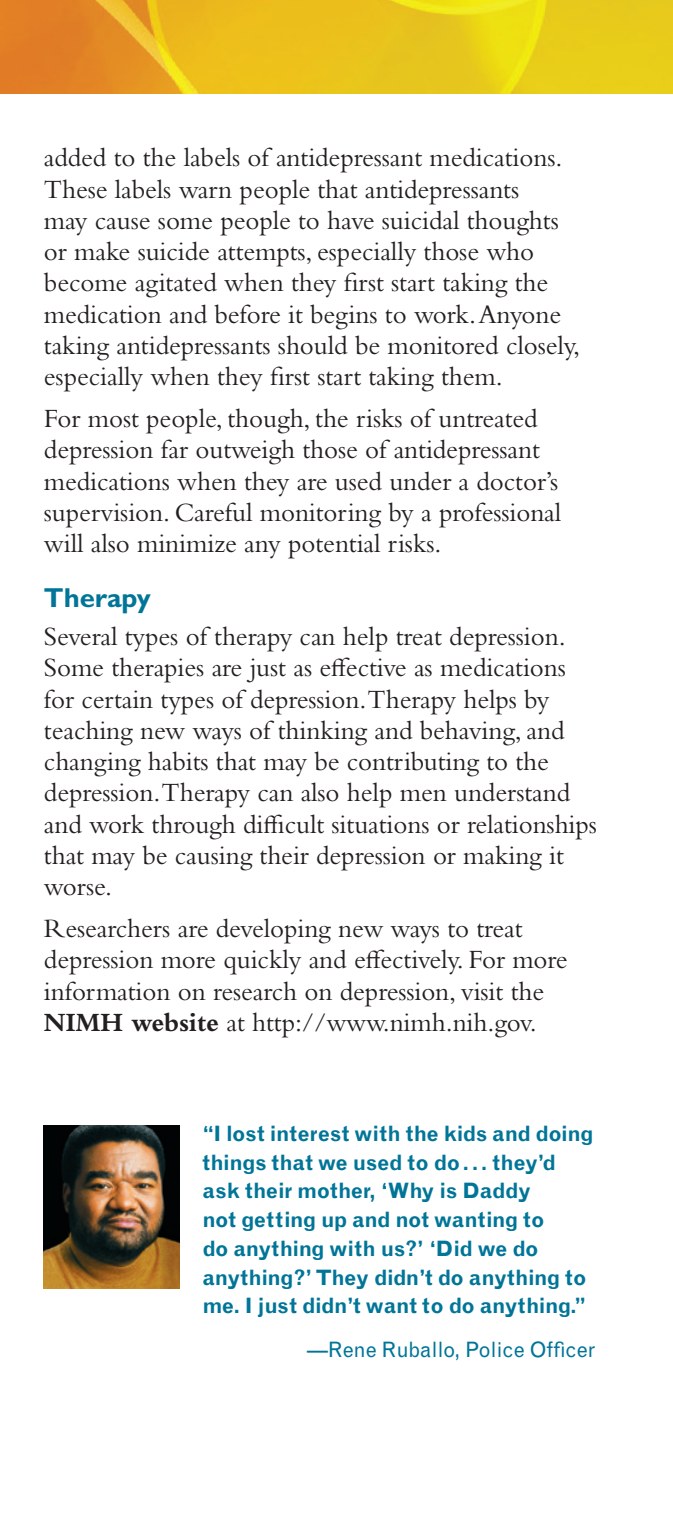
<style>
.page{position:relative;width:673px;height:1530px;background:#fff}
.page>*{position:absolute;margin:0;border:0;box-sizing:border-box;transform-origin:0 0}
.t1{font:27.5px/31.2px "Bembo Std";letter-spacing:-.005em;color:#231f20}
.t2{font:700 27.5px "Gill Sans Std";color:#007598}
.t3{font:700 21.25px/28.8px "Grotesque";letter-spacing:-.01em;color:#007598}
.t4{font:21.25px "Grotesque";color:#007598}
.s1{font-family:"Bembo";font-weight:700}
</style>
<div class="page">
<img style="left:0;top:0;width:672px;height:93px">
<img style="left:44px;top:1125px;width:136px;height:163px">
<p class="t1" style="left:44px;top:142px;width:537px">added to the labels of antidepressant medications.<br>These labels warn people that antidepressants<br>may cause some people to have suicidal thoughts or make suicide attempts, especially those who become agitated when they first start taking the medication and before it begins to work.Anyone taking antidepressants should be monitored closely, especially when they first start taking them.</p>
<p class="t1" style="left:44px;top:402px;width:518px">For most people, though, the risks of untreated depression far outweigh those of antidepressant medications when they are used under a doctor’s supervision. Careful monitoring by a professional will also minimize any potential risks.</p>
<h3 class="t2" style="left:44px;top:581px;width:108px">Therapy</h3>
<p class="t1" style="left:44px;top:620px;width:554px">Several types of therapy can help treat depression.<br>Some therapies are just as effective as medications for certain types of depression.Therapy helps by teaching new ways of thinking and behaving, and changing habits that may be contributing to the depression.Therapy can also help men understand and work through difficult situations or relationships that may be causing their depression or making it worse.</p>
<p class="t1" style="left:44px;top:912px;width:525px">Researchers are developing new ways to treat depression more quickly and effectively. For more information on research on depression, visit the <span class="s1">NIMH website</span> at http://www.nimh.nih.gov.</p>
<p class="t3" style="left:202px;top:1119px;width:392px">“I lost interest with the kids and doing things that we used to do... they’d ask their mother, ‘Why is Daddy<br>not getting up and not wanting to<br>do anything with us?’ ‘Did we do anything?’ They didn’t do anything to me. I just didn’t want to do anything.”</p>
<p class="t4" style="left:307px;top:1337px;width:290px">—Rene Ruballo, Police Officer</p>
</div>
